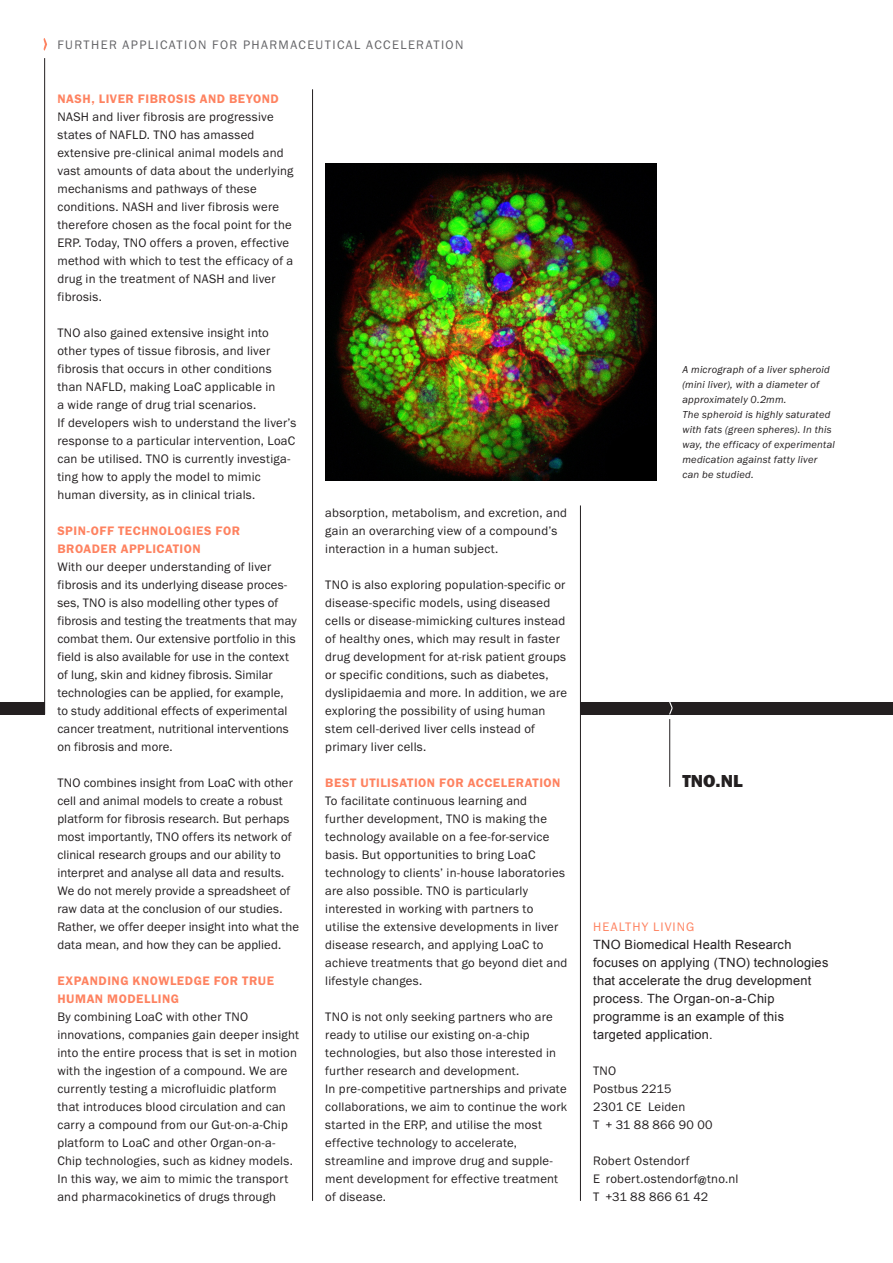
<style>
.page{position:relative;width:893px;height:1263px;background:#fff}
.page>*{position:absolute;margin:0;border:0;box-sizing:border-box;transform-origin:0 0}
._20_TNO-URL{font:800 18px "Franklin Goth EF";color:#231f20}
._06_TNO-Bodytekst{font:12.75px/18px "Franklin Goth EF";letter-spacing:.015em;color:#231f20}
._06_TNO-Bodytekst-2{font:12.75px/18px "Arial";letter-spacing:.02em;color:#231f20}
._04_TNO-Tussenkop{font:600 12.75px/18px "Franklin Goth EF";letter-spacing:.045em;color:#fe8260}
._13_TNO-Subkopregel{font:12.75px "Franklin Goth EF";letter-spacing:.11em;color:#636366}
._14_TNO-Kerngebied{font:12.75px "Franklin Goth EF";letter-spacing:.08em;color:#fe8260}
._11_TNO-Bijschrift{font:italic 10.5px/15px "Franklin Goth EF";letter-spacing:.02em;color:#231f20}
</style>
<div class="page">
<hr style="left:44px;top:58px;width:1px;height:656px;background:#231f20">
<div style="left:0;top:702px;width:45px;height:12px;background:#231f20"></div>
<hr style="left:312px;top:89px;width:1px;height:1112px;background:#231f20">
<hr style="left:580px;top:505px;width:1px;height:696px;background:#231f20">
<div style="left:580px;top:702px;width:313px;height:12px;background:#231f20"></div>
<svg style="left:669px;top:702px;width:4px;height:12px"></svg>
<hr style="left:669px;top:719px;width:1px;height:68px;background:#231f20">
<svg style="left:43px;top:38px;width:4px;height:13px"></svg>
<img style="left:325px;top:164px;width:332px;height:317px">
<p class="_13_TNO-Subkopregel" style="left:57px;top:38px;width:407px">FURTHER APPLICATION FOR PHARMACEUTICAL ACCELERATION</p>
<p class="_04_TNO-Tussenkop" style="left:57px;top:90px;width:223px">NASH, LIVER FIBROSIS AND BEYOND</p>
<p class="_06_TNO-Bodytekst" style="left:57px;top:108px;width:238px">NASH and liver fibrosis are progressive states of NAFLD. TNO has amassed extensive pre-clinical animal models and vast amounts of data about the underlying mechanisms and pathways of these conditions. NASH and liver fibrosis were therefore chosen as the focal point for the ERP. Today, TNO offers a proven, effective method with which to test the efficacy of a drug in the treatment of NASH and liver fibrosis.</p>
<p class="_06_TNO-Bodytekst" style="left:57px;top:324px;width:241px">TNO also gained extensive insight into other types of tissue fibrosis, and liver fibrosis that occurs in other conditions than NAFLD, making LoaC applicable in<br>a wide range of drug trial scenarios.<br>If developers wish to understand the liver’s response to a particular intervention, LoaC can be utilised. TNO is currently investiga&shy;ting how to apply the model to mimic human diversity, as in clinical trials.</p>
<p class="_04_TNO-Tussenkop" style="left:57px;top:522px;width:184px">SPIN-OFF TECHNOLOGIES FOR<br>BROADER APPLICATION</p>
<p class="_06_TNO-Bodytekst" style="left:57px;top:558px;width:241px">With our deeper understanding of liver fibrosis and its underlying disease proces&shy;ses, TNO is also modelling other types of fibrosis and testing the treatments that may combat them. Our extensive portfolio in this field is also available for use in the context of lung, skin and kidney fibrosis. Similar technologies can be applied, for example, to study additional effects of experimental cancer treatment, nutritional interventions on fibrosis and more.</p>
<p class="_06_TNO-Bodytekst" style="left:57px;top:774px;width:243px">TNO combines insight from LoaC with other cell and animal models to create a robust platform for fibrosis research. But perhaps most importantly, TNO offers its network of clinical research groups and our ability to interpret and analyse all data and results.<br>We do not merely provide a spreadsheet of raw data at the conclusion of our studies.<br>Rather, we offer deeper insight into what the data mean, and how they can be applied.</p>
<p class="_04_TNO-Tussenkop" style="left:57px;top:972px;width:218px">EXPANDING KNOWLEDGE FOR TRUE<br>HUMAN MODELLING</p>
<p class="_06_TNO-Bodytekst" style="left:57px;top:1008px;width:243px">By combining LoaC with other TNO innovations, companies gain deeper insight into the entire process that is set in motion with the ingestion of a compound. We are currently testing a microfluidic platform that introduces blood circulation and can carry a compound from our Gut-on-a-Chip platform to LoaC and other Organ-on-a-Chip technologies, such as kidney models.<br>In this way, we aim to mimic the transport and pharmacokinetics of drugs through</p>
<p class="_06_TNO-Bodytekst" style="left:325px;top:504px;width:243px">absorption, metabolism, and excretion, and gain an overarching view of a compound’s interaction in a human subject.</p>
<p class="_06_TNO-Bodytekst" style="left:325px;top:576px;width:243px">TNO is also exploring population-specific or disease-specific models, using diseased cells or disease-mimicking cultures instead of healthy ones, which may result in faster drug development for at-risk patient groups or specific conditions, such as diabetes, dyslipidaemia and more. In addition, we are exploring the possibility of using human stem cell-derived liver cells instead of primary liver cells.</p>
<p class="_04_TNO-Tussenkop" style="left:325px;top:774px;width:237px">BEST UTILISATION FOR ACCELERATION</p>
<p class="_06_TNO-Bodytekst" style="left:325px;top:792px;width:244px">To facilitate continuous learning and further development, TNO is making the technology available on a fee-for-service basis. But opportunities to bring LoaC technology to clients’ in-house laboratories are also possible. TNO is particularly interested in working with partners to utilise the extensive developments in liver disease research, and applying LoaC to achieve treatments that go beyond diet and lifestyle changes.</p>
<p class="_06_TNO-Bodytekst" style="left:325px;top:1008px;width:243px">TNO is not only seeking partners who are ready to utilise our existing on-a-chip technologies, but also those interested in further research and development.<br>In pre-competitive partnerships and private collaborations, we aim to continue the work started in the ERP, and utilise the most effective technology to accelerate, streamline and improve drug and supple&shy;ment development for effective treatment of disease.</p>
<p class="_11_TNO-Bijschrift" style="left:682px;top:362px;width:154px">A micrograph of a liver spheroid (mini liver), with a diameter of approximately 0.2mm.<br>The spheroid is highly saturated with fats (green spheres). In this way, the efficacy of experimental medication against fatty liver can be studied.</p>
<p class="_20_TNO-URL" style="left:682px;top:771px;width:62px">TNO.NL</p>
<p class="_14_TNO-Kerngebied" style="left:593px;top:920px;width:103px">HEALTHY LIVING</p>
<p class="_06_TNO-Bodytekst-2" style="left:593px;top:935px;width:237px">TNO Biomedical Health Research focuses on applying (TNO) technologies that accelerate the drug development process. The Organ-on-a-Chip programme is an example of this targeted application.</p>
<p class="_06_TNO-Bodytekst" style="left:593px;top:1062px;width:25px">TNO</p>
<p class="_06_TNO-Bodytekst" style="left:593px;top:1080px;width:80px">Postbus 2215</p>
<p class="_06_TNO-Bodytekst" style="left:593px;top:1098px;width:94px">2301 CE Leiden</p>
<p class="_06_TNO-Bodytekst" style="left:593px;top:1116px;width:121px">T + 31 88 866 90 00</p>
<p class="_06_TNO-Bodytekst" style="left:593px;top:1152px;width:98px">Robert Ostendorf</p>
<p class="_06_TNO-Bodytekst" style="left:593px;top:1170px;width:147px">E robert.ostendorf@tno.nl</p>
<p class="_06_TNO-Bodytekst" style="left:593px;top:1188px;width:117px">T +31 88 866 61 42</p>
</div>
